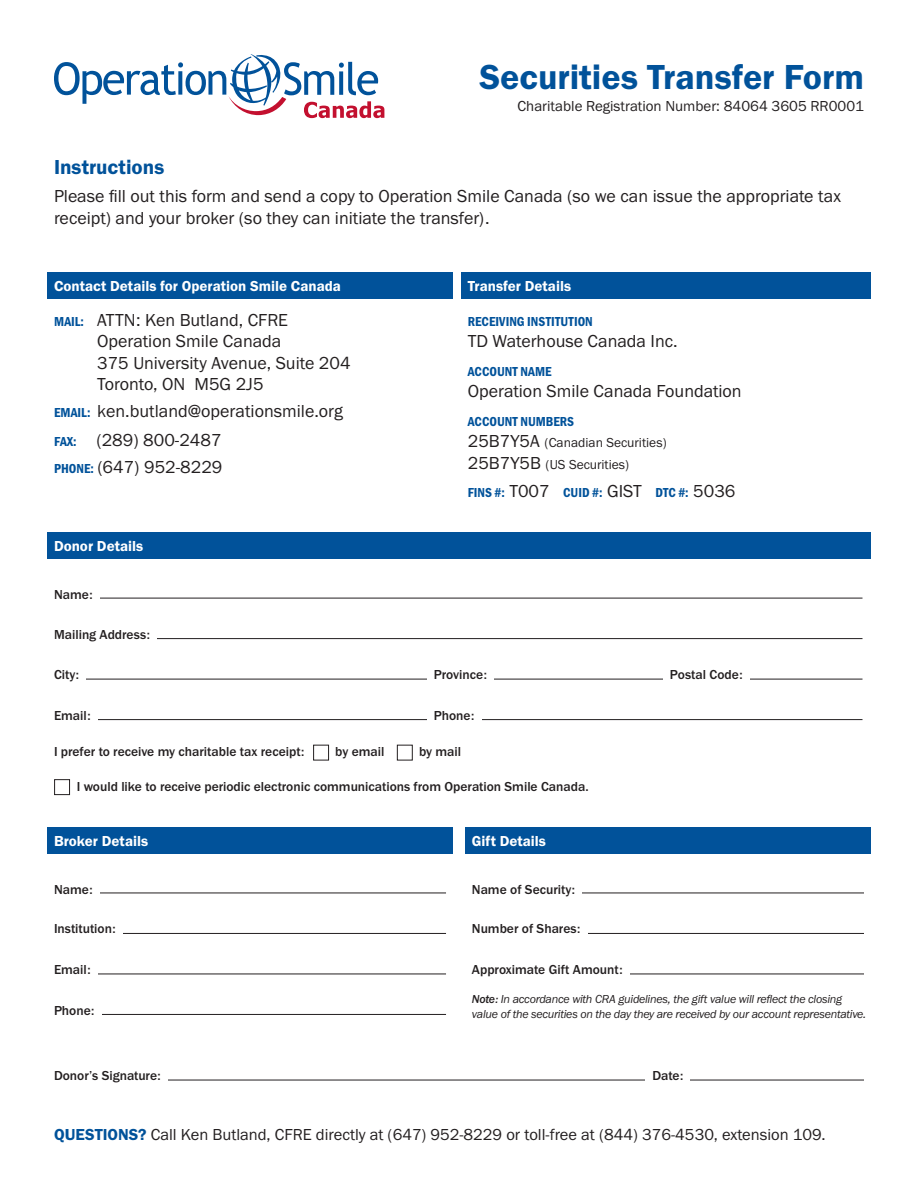
<style>
.page{position:relative;width:918px;height:1188px;background:#fff}
.page>*{position:absolute;margin:0;border:0;box-sizing:border-box;transform-origin:0 0}
.t1{font:36px "Franklin Gothic URW Dem";color:#01529a}
.t2{font:21px "Franklin Gothic URW Dem";color:#01529a}
.t3{font:18px/21.6px "Franklin Gothic URW Boo";color:#231f20}
.t4{font:16.5px "Franklin Gothic URW Boo";color:#231f20}
.H2_-_underline{font:15px "Franklin Gothic URW Dem";color:#fff}
.t5{font:15px "Franklin Gothic URW Boo";color:#231f20}
.Table_Field{font:500 13.5px "Franklin Gothic URW";color:#231f20}
.t6{font:13.5px/21.6px "Franklin Gothic URW Boo";color:#231f20}
.t7{font:13.5px "Franklin Gothic URW Con Dem";color:#01529a}
.t8{font:12px/14.4px "Franklin Gothic URW Boo Ita";letter-spacing:-.02em;color:#231f20}
.s1{font-family:"Franklin Gothic URW Con Dem";font-size:13.5px;color:#01529a}
.s2{font-family:"Franklin Gothic URW Con Dem";color:#01529a}
.s3{font-size:18px}
.s4{font-family:"Franklin Gothic URW Boo";font-size:18px;color:#231f20}
.s5{font-family:"Franklin Gothic URW Med Ita"}
.s6{font-family:"Franklin Gothic URW Dem";color:#01529a}
</style>
<div class="page">
<svg style="left:54px;top:54px;width:330px;height:64px"></svg>
<div style="left:47px;top:533px;width:824px;height:26px;background:#01529a"></div>
<hr style="left:54px;top:598px;width:808px;height:1px;background:#231f20">
<hr style="left:54px;top:638px;width:808px;height:1px;background:#231f20">
<hr style="left:54px;top:679px;width:808px;height:1px;background:#231f20">
<hr style="left:54px;top:719px;width:808px;height:1px;background:#231f20">
<div style="left:47px;top:828px;width:406px;height:26px;background:#01529a"></div>
<hr style="left:54px;top:893px;width:392px;height:1px;background:#231f20">
<hr style="left:54px;top:933px;width:392px;height:1px;background:#231f20">
<hr style="left:54px;top:974px;width:392px;height:1px;background:#231f20">
<hr style="left:54px;top:1014px;width:392px;height:1px;background:#231f20">
<div style="left:465px;top:828px;width:406px;height:26px;background:#01529a"></div>
<hr style="left:472px;top:893px;width:392px;height:1px;background:#231f20">
<hr style="left:472px;top:933px;width:392px;height:1px;background:#231f20">
<hr style="left:472px;top:974px;width:392px;height:1px;background:#231f20">
<hr style="left:54px;top:1080px;width:810px;height:1px;background:#231f20">
<div style="left:47px;top:273px;width:406px;height:26px;background:#01529a"></div>
<div style="left:461px;top:273px;width:410px;height:26px;background:#01529a"></div>
<div style="left:54px;top:583px;width:45px;height:22px;background:#fff"></div>
<div style="left:54px;top:878px;width:45px;height:22px;background:#fff"></div>
<div style="left:472px;top:878px;width:110px;height:22px;background:#fff"></div>
<div style="left:54px;top:1065px;width:114px;height:22px;background:#fff"></div>
<div style="left:646px;top:1065px;width:44px;height:22px;background:#fff"></div>
<div style="left:54px;top:623px;width:103px;height:22px;background:#fff"></div>
<div style="left:54px;top:918px;width:69px;height:22px;background:#fff"></div>
<div style="left:472px;top:918px;width:115px;height:22px;background:#fff"></div>
<div style="left:54px;top:704px;width:43px;height:23px;background:#fff"></div>
<div style="left:427px;top:704px;width:54px;height:23px;background:#fff"></div>
<div style="left:54px;top:663px;width:32px;height:23px;background:#fff"></div>
<div style="left:54px;top:958px;width:43px;height:23px;background:#fff"></div>
<div style="left:472px;top:958px;width:157px;height:23px;background:#fff"></div>
<div style="left:54px;top:999px;width:47px;height:22px;background:#fff"></div>
<div style="left:427px;top:663px;width:67px;height:23px;background:#fff"></div>
<div style="left:663px;top:663px;width:86px;height:23px;background:#fff"></div>
<div style="left:313px;top:745px;width:16px;height:15px;border:1px solid #231f20"></div>
<div style="left:397px;top:745px;width:16px;height:15px;border:1px solid #231f20"></div>
<div style="left:54px;top:779px;width:16px;height:16px;border:1px solid #231f20"></div>
<h1 class="t1" style="left:479px;top:55px;width:386px">Securities Transfer Form</h1>
<p class="t5" style="left:518px;top:96px;width:348px">Charitable Registration Number: 84064 3605 RR0001</p>
<h2 class="t2" style="left:54px;top:154px;width:112px">Instructions</h2>
<p class="t3" style="left:54px;top:185px;width:788px">Please fill out this form and send a copy to Operation Smile Canada (so we can issue the appropriate tax receipt) and your broker (so they can initiate the transfer).</p>
<p class="H2_-_underline" style="left:54px;top:276px;width:289px">Contact Details for Operation Smile Canada</p>
<p class="t3" style="left:97px;top:309px;width:255px;text-indent:-43px"><span class="s1">MAIL:</span> ATTN: Ken Butland, CFRE<br>Operation Smile Canada<br>375 University Avenue, Suite 204<br>Toronto, ON M5G 2J5</p>
<p class="t3" style="left:54px;top:396px;width:290px;line-height:29.4px"><span class="s1">EMAIL:</span> ken.butland@operationsmile.org<br><span class="s1">FAX:</span> (289) 800-2487</p>
<p class="t3" style="left:54px;top:456px;width:170px"><span class="s1">PHONE:</span> (647) 952-8229</p>
<p class="H2_-_underline" style="left:54px;top:537px;width:91px">Donor Details</p>
<p class="Table_Field" style="left:54px;top:586px;width:40px">Name:</p>
<p class="Table_Field" style="left:54px;top:626px;width:98px">Mailing Address:</p>
<p class="Table_Field" style="left:54px;top:666px;width:27px">City:</p>
<p class="H2_-_underline" style="left:468px;top:276px;width:105px">Transfer Details</p>
<p class="t7" style="left:468px;top:312px;width:127px">RECEIVING INSTITUTION</p>
<p class="t3" style="left:468px;top:330px;width:211px">TD Waterhouse Canada Inc.</p>
<p class="t7" style="left:468px;top:362px;width:85px">ACCOUNT NAME</p>
<p class="t3" style="left:468px;top:380px;width:275px">Operation Smile Canada Foundation</p>
<p class="t6" style="left:468px;top:410px;width:200px"><span class="s2">ACCOUNT NUMBERS<br></span><span class="s3">25B7Y5A</span> (Canadian Securities)<br><span class="s3">25B7Y5B</span> (US Securities)</p>
<p class="t7" style="left:468px;top:484px;width:269px">FINS #: <span class="s4">T007</span> CUID #: <span class="s4">GIST</span> DTC #: <span class="s4">5036</span></p>
<p class="Table_Field" style="left:434px;top:666px;width:55px">Province:</p>
<p class="Table_Field" style="left:670px;top:666px;width:74px">Postal Code:</p>
<p class="Table_Field" style="left:54px;top:707px;width:38px">Email:</p>
<p class="Table_Field" style="left:434px;top:707px;width:42px">Phone:</p>
<p class="Table_Field" style="left:54px;top:743px;width:252px">I prefer to receive my charitable tax receipt:</p>
<p class="Table_Field" style="left:335px;top:743px;width:51px">by email</p>
<p class="Table_Field" style="left:419px;top:743px;width:44px">by mail</p>
<p class="Table_Field" style="left:77px;top:778px;width:513px">I would like to receive periodic electronic communications from Operation Smile Canada.</p>
<p class="H2_-_underline" style="left:54px;top:831px;width:96px">Broker Details</p>
<p class="H2_-_underline" style="left:472px;top:831px;width:76px">Gift Details</p>
<p class="Table_Field" style="left:54px;top:881px;width:40px">Name:</p>
<p class="Table_Field" style="left:472px;top:881px;width:105px">Name of Security:</p>
<p class="Table_Field" style="left:54px;top:921px;width:63px">Institution:</p>
<p class="Table_Field" style="left:472px;top:921px;width:110px">Number of Shares:</p>
<p class="Table_Field" style="left:54px;top:961px;width:38px">Email:</p>
<p class="Table_Field" style="left:472px;top:961px;width:152px">Approximate Gift Amount:</p>
<p class="Table_Field" style="left:54px;top:1002px;width:42px">Phone:</p>
<h2 class="t8" style="left:472px;top:992px;width:396px"><span class="s5">Note:</span> In accordance with CRA guidelines, the gift value will reflect the closing value of the securities on the day they are received by our account representative.</h2>
<p class="Table_Field" style="left:54px;top:1068px;width:108px">Donor’s Signature:</p>
<p class="Table_Field" style="left:653px;top:1068px;width:32px">Date:</p>
<h2 class="t4" style="left:54px;top:1124px;width:773px"><span class="s6">QUESTIONS?</span> Call Ken Butland, CFRE directly at (647) 952-8229 or toll-free at (844) 376-4530, extension 109.</h2>
</div>
